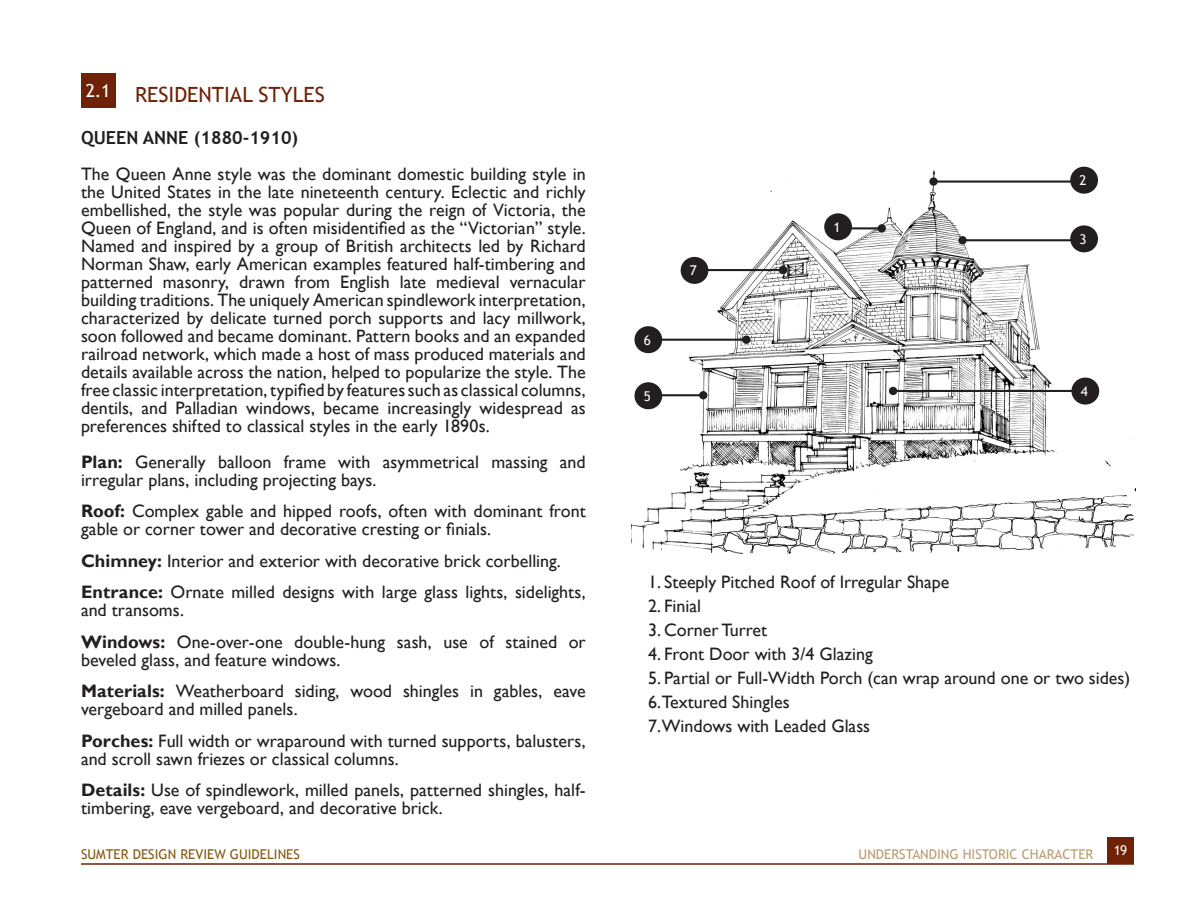
<style>
.page{position:relative;width:1188px;height:918px;background:#fff}
.page>*{position:absolute;margin:0;border:0;box-sizing:border-box;transform-origin:0 0}
.SECTION_SUB-HEADING{font:21px "Trebuchet MS";color:#6f2205}
.BASIC_BODY{font:18px/18px "Gill Sans";letter-spacing:.005em;color:#231f20;text-align:justify}
.ALT_BASIC_BODY{font:18px/18px "Gill Sans";color:#231f20}
.LABELS{font:18px "Gill Sans";color:#231f20}
.PARAGRAPH_TITLE{font:700 18px "Trebuchet MS";color:#231f20}
.SECTION_NUMBER{font:18px "Trebuchet MS";color:#fff}
.FOOTER_-_CHAPTER_TIT{font:13.5px "Trebuchet MS";color:#ba9c71}
.FOOTER_-_JOB_TITLE{font:13.5px "Trebuchet MS";color:#855911}
.LABEL_NUMBERS{font:13.5px "Trebuchet MS";color:#fff}
.PAGE_NUMBER{font:13.5px "Trebuchet MS";color:#fff}
.s1{font-weight:700}
</style>
<div class="page">
<div style="left:1107px;top:837px;width:27px;height:27px;background:#6f2205"></div>
<hr style="left:81px;top:863px;width:1053px;height:2px;background:#6f2205">
<div style="left:81px;top:74px;width:34px;height:34px;background:#6f2205"></div>
<img style="left:631px;top:169px;width:504px;height:385px">
<div style="left:824px;top:213px;width:28px;height:27px;background:#231f20;border-radius:50%"></div>
<hr style="left:963px;top:239px;width:112px;height:2px;background:#231f20">
<div style="left:958px;top:236px;width:9px;height:8px;background:#231f20;border-radius:50%"></div>
<div style="left:1070px;top:225px;width:28px;height:27px;background:#231f20;border-radius:50%"></div>
<hr style="left:702px;top:269px;width:81px;height:2px;background:#231f20">
<div style="left:779px;top:266px;width:8px;height:8px;background:#231f20;border-radius:50%"></div>
<div style="left:681px;top:257px;width:27px;height:27px;background:#231f20;border-radius:50%"></div>
<hr style="left:656px;top:339px;width:90px;height:2px;background:#231f20">
<div style="left:742px;top:336px;width:9px;height:8px;background:#231f20;border-radius:50%"></div>
<div style="left:634px;top:326px;width:28px;height:27px;background:#231f20;border-radius:50%"></div>
<hr style="left:893px;top:390px;width:182px;height:2px;background:#231f20">
<div style="left:889px;top:387px;width:8px;height:8px;background:#231f20;border-radius:50%"></div>
<div style="left:1071px;top:378px;width:28px;height:27px;background:#231f20;border-radius:50%"></div>
<div style="left:634px;top:382px;width:28px;height:27px;background:#231f20;border-radius:50%"></div>
<hr style="left:651px;top:394px;width:52px;height:2px;background:#231f20">
<div style="left:699px;top:391px;width:8px;height:8px;background:#231f20;border-radius:50%"></div>
<hr style="left:845px;top:227px;width:37px;height:2px;background:#231f20">
<div style="left:878px;top:224px;width:8px;height:9px;background:#231f20;border-radius:50%"></div>
<hr style="left:934px;top:181px;width:141px;height:2px;background:#231f20">
<div style="left:929px;top:177px;width:9px;height:9px;background:#231f20;border-radius:50%"></div>
<div style="left:1070px;top:167px;width:28px;height:27px;background:#231f20;border-radius:50%"></div>
<p class="SECTION_NUMBER" style="left:86px;top:80px;width:26px">2.1</p>
<p class="SECTION_SUB-HEADING" style="left:135px;top:83px;width:191px">RESIDENTIAL STYLES</p>
<p class="PARAGRAPH_TITLE" style="left:81px;top:126px;width:219px">QUEEN ANNE (1880-1910)</p>
<p class="BASIC_BODY" style="left:81px;top:165px;width:506px">The Queen Anne style was the dominant domestic building style in the United States in the late nineteenth century. Eclectic and richly embellished, the style was popular during the reign of Victoria, the Queen of England, and is often misidentified as the “Victorian” style.<br>Named and inspired by a group of British architects led by Richard Norman Shaw, early American examples featured half-timbering and patterned masonry, drawn from English late medieval vernacular building traditions. The uniquely American spindlework interpretation, characterized by delicate turned porch supports and lacy millwork, soon followed and became dominant. Pattern books and an expanded railroad network, which made a host of mass produced materials and details available across the nation, helped to popularize the style. The free classic interpretation, typified by features such as classical columns, dentils, and Palladian windows, became increasingly widespread as preferences shifted to classical styles in the early 1890s.</p>
<p class="ALT_BASIC_BODY" style="left:81px;top:453px;width:506px"><span class="s1">Plan:</span> Generally balloon frame with asymmetrical massing and irregular plans, including projecting bays.</p>
<p class="ALT_BASIC_BODY" style="left:81px;top:503px;width:506px"><span class="s1">Roof:</span> Complex gable and hipped roofs, often with dominant front gable or corner tower and decorative cresting or finials.</p>
<p class="ALT_BASIC_BODY" style="left:81px;top:552px;width:481px"><span class="s1">Chimney:</span> Interior and exterior with decorative brick corbelling.</p>
<p class="ALT_BASIC_BODY" style="left:81px;top:584px;width:506px"><span class="s1">Entrance:</span> Ornate milled designs with large glass lights, sidelights, and transoms.</p>
<p class="ALT_BASIC_BODY" style="left:81px;top:633px;width:506px"><span class="s1">Windows:</span> One-over-one double-hung sash, use of stained or beveled glass, and feature windows.</p>
<p class="ALT_BASIC_BODY" style="left:81px;top:683px;width:506px"><span class="s1">Materials:</span> Weatherboard siding, wood shingles in gables, eave vergeboard and milled panels.</p>
<p class="ALT_BASIC_BODY" style="left:81px;top:732px;width:506px"><span class="s1">Porches:</span> Full width or wraparound with turned supports, balusters, and scroll sawn friezes or classical columns.</p>
<p class="ALT_BASIC_BODY" style="left:81px;top:782px;width:506px"><span class="s1">Details:</span> Use of spindlework, milled panels, patterned shingles, half&shy;timbering, eave vergeboard, and decorative brick.</p>
<p class="LABEL_NUMBERS" style="left:644px;top:332px;width:9px">6</p>
<p class="LABEL_NUMBERS" style="left:644px;top:388px;width:9px">5</p>
<p class="LABEL_NUMBERS" style="left:690px;top:263px;width:9px">7</p>
<p class="LABEL_NUMBERS" style="left:833px;top:219px;width:9px">1</p>
<p class="LABEL_NUMBERS" style="left:1079px;top:172px;width:9px">2</p>
<p class="LABEL_NUMBERS" style="left:1079px;top:231px;width:9px">3</p>
<p class="LABEL_NUMBERS" style="left:1081px;top:383px;width:9px">4</p>
<p class="LABELS" style="left:648px;top:572px;width:303px">1. Steeply Pitched Roof of Irregular Shape</p>
<p class="LABELS" style="left:648px;top:596px;width:55px">2. Finial</p>
<p class="LABELS" style="left:648px;top:620px;width:121px">3. Corner Turret</p>
<p class="LABELS" style="left:648px;top:644px;width:226px">4. Front Door with 3/4 Glazing</p>
<p class="LABELS" style="left:648px;top:668px;width:484px">5. Partial or Full-Width Porch (can wrap around one or two sides)</p>
<p class="LABELS" style="left:648px;top:692px;width:143px">6.Textured Shingles</p>
<p class="LABELS" style="left:648px;top:716px;width:224px">7.Windows with Leaded Glass</p>
<p class="FOOTER_-_JOB_TITLE" style="left:81px;top:846px;width:221px">SUMTER DESIGN REVIEW GUIDELINES</p>
<p class="FOOTER_-_CHAPTER_TIT" style="left:859px;top:846px;width:236px">UNDERSTANDING HISTORIC CHARACTER</p>
<p class="PAGE_NUMBER" style="left:1114px;top:843px;width:15px">19</p>
</div>
